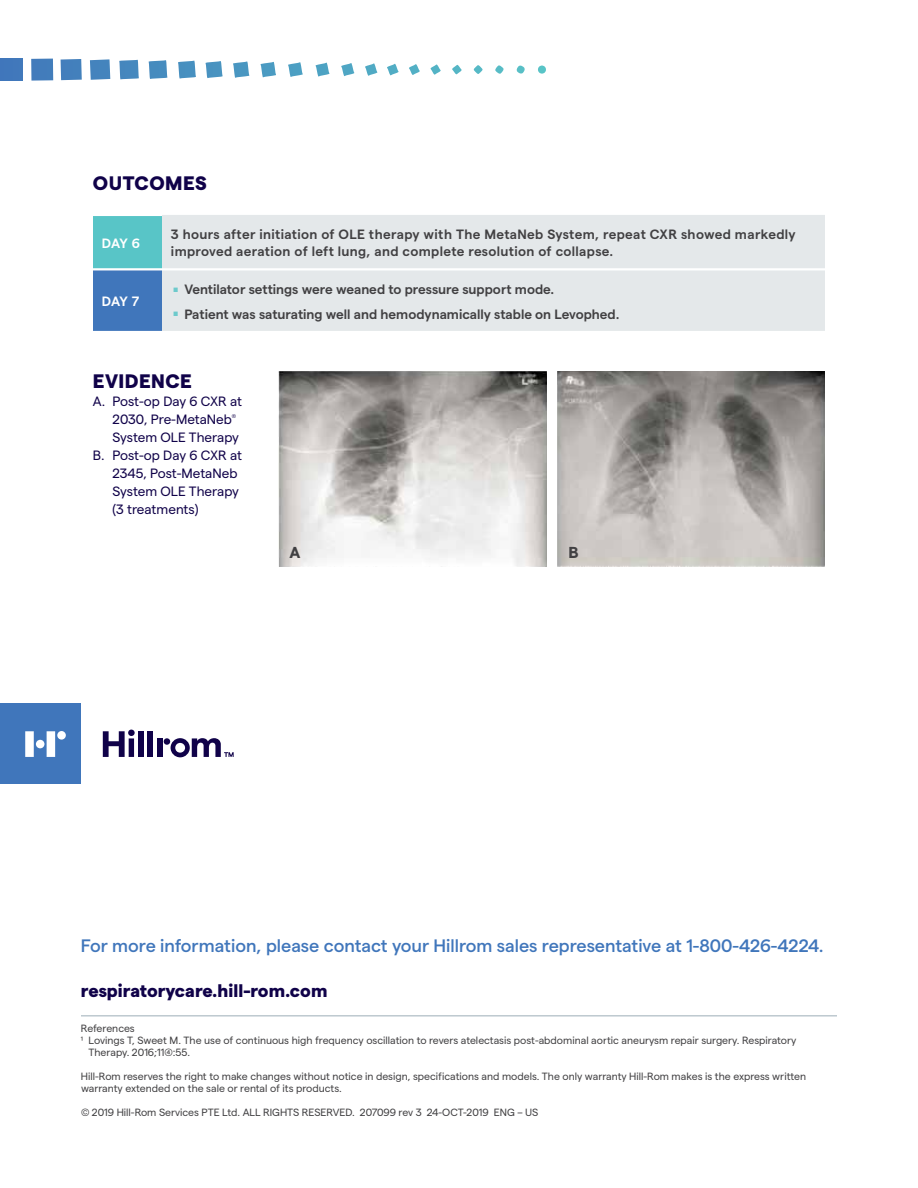
<style>
.page{position:relative;width:918px;height:1188px;background:#fff}
.page>*{position:absolute;margin:0;border:0;box-sizing:border-box;transform-origin:0 0}
.t1{font:42px "Matter SQ";color:#6dcacc}
.t2{font:800 19.5px "Matter";letter-spacing:.025em;color:#100249}
.t3{font:500 18px "Matter";color:#4076bb}
.t4{font:800 18px "Matter";color:#100249}
.t5{font:700 15.9px "Matter";color:#414042}
.t6{font:600 13.5px/16.5px "Matter";letter-spacing:.01em;color:#414042}
.t7{font:13.5px/18px "Matter";color:#100249}
.t8{font:600 13.5px "Matter";letter-spacing:-.035em;color:#fff}
.t9{font:10.5px/12px "Matter";color:#414042}
.t10{font:5.4px "Matter";color:#100249}
</style>
<div class="page">
<hr style="left:81px;top:1015px;width:756px;height:1px;background:#9cadb7">
<div style="left:0;top:703px;width:81px;height:81px;background:#4076bb"></div>
<svg style="left:25px;top:731px;width:9px;height:26px"></svg>
<svg style="left:47px;top:731px;width:8px;height:26px"></svg>
<div style="left:57px;top:731px;width:9px;height:9px;background:#fff;border-radius:50%"></div>
<div style="left:138px;top:731px;width:6px;height:26px;background:#100249"></div>
<div style="left:148px;top:731px;width:5px;height:26px;background:#100249"></div>
<div style="left:157px;top:738px;width:5px;height:19px;background:#100249"></div>
<div style="left:164px;top:738px;width:6px;height:7px;background:#100249;border-radius:50%"></div>
<svg style="left:103px;top:730px;width:32px;height:27px"></svg>
<div style="left:36px;top:740px;width:8px;height:8px;background:#fff;border-radius:50%"></div>
<svg style="left:171px;top:738px;width:63px;height:19px"></svg>
<div style="left:0;top:58px;width:23px;height:23px;background:#4077bb"></div>
<svg style="left:31px;top:59px;width:22px;height:22px"></svg>
<svg style="left:60px;top:59px;width:22px;height:21px"></svg>
<svg style="left:90px;top:59px;width:21px;height:21px"></svg>
<svg style="left:119px;top:60px;width:20px;height:20px"></svg>
<svg style="left:148px;top:60px;width:20px;height:19px"></svg>
<svg style="left:178px;top:61px;width:18px;height:18px"></svg>
<svg style="left:205px;top:61px;width:18px;height:17px"></svg>
<svg style="left:233px;top:61px;width:17px;height:17px"></svg>
<svg style="left:260px;top:62px;width:16px;height:16px"></svg>
<svg style="left:288px;top:62px;width:15px;height:15px"></svg>
<svg style="left:315px;top:63px;width:15px;height:14px"></svg>
<svg style="left:341px;top:63px;width:14px;height:13px"></svg>
<svg style="left:365px;top:63px;width:13px;height:13px"></svg>
<svg style="left:387px;top:64px;width:12px;height:12px"></svg>
<svg style="left:409px;top:64px;width:11px;height:11px"></svg>
<svg style="left:430px;top:65px;width:11px;height:10px"></svg>
<svg style="left:452px;top:65px;width:10px;height:10px"></svg>
<svg style="left:473px;top:65px;width:10px;height:9px"></svg>
<svg style="left:495px;top:65px;width:9px;height:9px"></svg>
<svg style="left:516px;top:66px;width:9px;height:8px"></svg>
<svg style="left:538px;top:66px;width:8px;height:8px"></svg>
<div style="left:93px;top:215px;width:69px;height:54px;background:#58c5c7"></div>
<div style="left:162px;top:215px;width:663px;height:116px;background:#e4e8ea"></div>
<div style="left:93px;top:269px;width:69px;height:63px;background:#4076bb"></div>
<hr style="left:93px;top:214px;width:69px;height:2px;background:#fff">
<hr style="left:93px;top:268px;width:69px;height:2px;background:#fff">
<hr style="left:162px;top:268px;width:663px;height:2px;background:#fff">
<hr style="left:93px;top:331px;width:69px;height:2px;background:#fff">
<img style="left:279px;top:372px;width:268px;height:195px">
<img style="left:557px;top:372px;width:268px;height:195px">
<h2 class="t2" style="left:93px;top:168px;width:115px">OUTCOMES</h2>
<p class="t8" style="left:102px;top:233px;width:40px">DAY 6</p>
<p class="t6" style="left:171px;top:225px;width:626px">3 hours after initiation of OLE therapy with The MetaNeb System, repeat CXR showed markedly improved aeration of left lung, and complete resolution of collapse.</p>
<p class="t8" style="left:102px;top:291px;width:39px">DAY 7</p>
<h1 class="t1" style="left:171px;top:246px;width:11px">.</h1>
<p class="t6" style="left:184px;top:280px;width:371px">Ventilator settings were weaned to pressure support mode.</p>
<h1 class="t1" style="left:171px;top:271px;width:11px">.</h1>
<p class="t6" style="left:184px;top:304px;width:437px">Patient was saturating well and hemodynamically stable on Levophed.</p>
<h2 class="t2" style="left:93px;top:366px;width:100px">EVIDENCE</h2>
<p class="t7" style="left:112px;top:391px;width:131px;text-indent:-19px">A. Post-op Day 6 CXR at<br>2030, Pre‑MetaNeb</p>
<p class="t10" style="left:232px;top:413px;width:6px">®</p>
<p class="t7" style="left:112px;top:427px;width:128px">System OLE Therapy</p>
<p class="t7" style="left:93px;top:445px;width:151px">B. Post-op Day 6 CXR at</p>
<p class="t7" style="left:112px;top:463px;width:127px">2345, Post-MetaNeb</p>
<p class="t7" style="left:112px;top:481px;width:128px">System OLE Therapy</p>
<p class="t7" style="left:112px;top:499px;width:88px">(3 treatments)</p>
<h3 class="t5" style="left:289px;top:541px;width:12px">A</h3>
<h3 class="t5" style="left:569px;top:541px;width:12px">B</h3>
<h3 class="t3" style="left:81px;top:933px;width:744px">For more information, please contact your Hillrom sales representative at 1-800-426-4224.</h3>
<h3 class="t4" style="left:81px;top:978px;width:248px">respiratorycare.hill-rom.com</h3>
<p class="t9" style="left:81px;top:1021px;width:55px">References</p>
<p class="t9" style="left:81px;top:1033px;width:717px">1 Lovings T, Sweet M. The use of continuous high frequency oscillation to revers atelectasis post-abdominal aortic aneurysm repair surgery. Respiratory</p>
<p class="t9" style="left:88px;top:1045px;width:103px">Therapy. 2016;11(4):55.</p>
<p class="t9" style="left:81px;top:1069px;width:727px">Hill-Rom reserves the right to make changes without notice in design, specifications and models. The only warranty Hill-Rom makes is the express written warranty extended on the sale or rental of its products.</p>
<p class="t9" style="left:81px;top:1105px;width:459px">© 2019 Hill-Rom Services PTE Ltd. ALL RIGHTS RESERVED. 207099 rev 3 24-OCT-2019 ENG – US</p>
</div>
